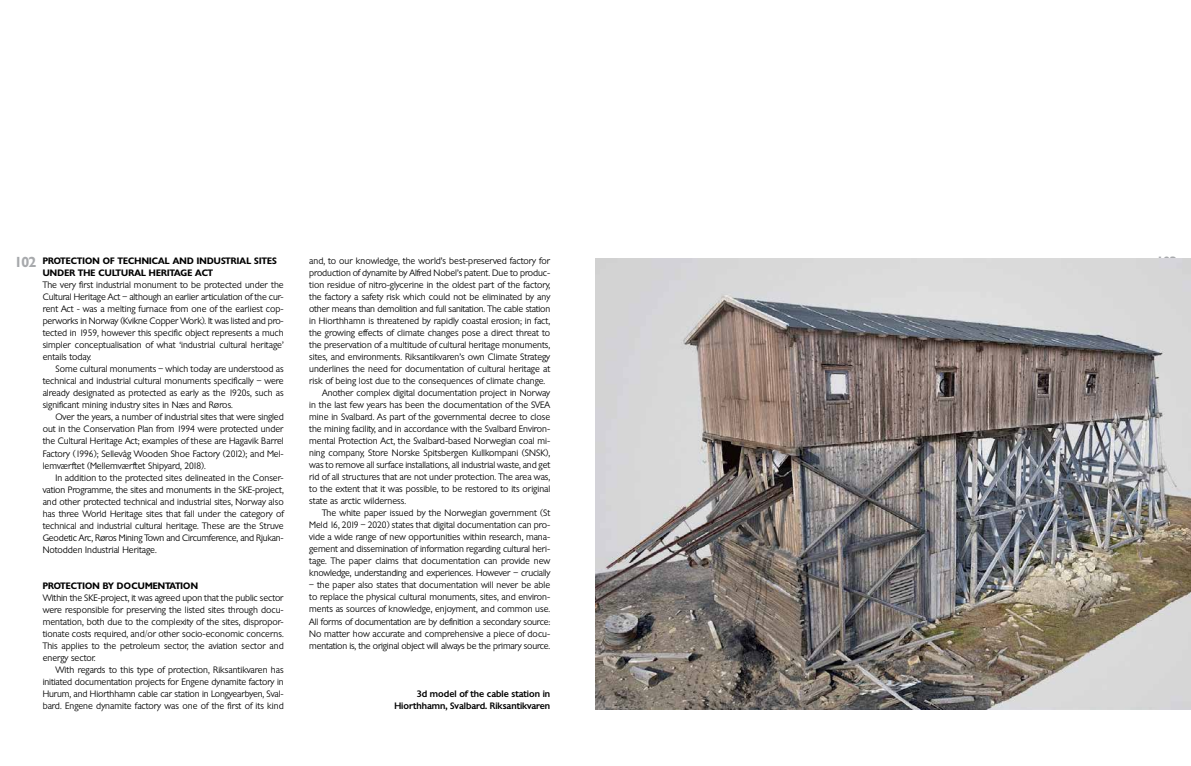
<style>
.page{position:relative;width:1191px;height:766px;background:#fff}
.page>*{position:absolute;margin:0;border:0;box-sizing:border-box;transform-origin:0 0}
.t1{font:600 13px "Chantilly";color:#a7a9ac}
.t2{font:300 9px/12px "Chantilly";color:#000;text-align:justify}
.t3{font:300 9px "Chantilly";letter-spacing:-.02em;color:#000}
.t4{font:600 9px/12px "Chantilly";letter-spacing:.025em;color:#000}
.t5{font:500 9px/12px "Chantilly";color:#000;text-align:right}
.s1{font-size:14px;color:#a7a9ac}
</style>
<div class="page">
<img style="left:595px;top:258px;width:596px;height:451px">
<p class="t4" style="left:43px;top:255px;width:236px;text-indent:-28px"><span class="s1">102</span> PROTECTION OF TECHNICAL AND INDUSTRIAL SITES<br>UNDER THE CULTURAL HERITAGE ACT</p>
<p class="t2" style="left:43px;top:279px;width:242px">The very first industrial monument to be protected under the Cultural Heritage Act – although an earlier articulation of the cur&shy;rent Act - was a melting furnace from one of the earliest cop&shy;perworks in Norway (Kvikne Copper Work). It was listed and pro&shy;tected in 1959, however this specific object represents a much simpler conceptualisation of what ‘industrial cultural heritage’ entails today.</p>
<p class="t2" style="left:43px;top:363px;width:242px;text-indent:13px">Some cultural monuments – which today are understood as technical and industrial cultural monuments specifically – were already designated as protected as early as the 1920s, such as significant mining industry sites in Næs and Røros.</p>
<p class="t2" style="left:43px;top:411px;width:242px;text-indent:13px">Over the years, a number of industrial sites that were singled out in the Conservation Plan from 1994 were protected under the Cultural Heritage Act; examples of these are Hagavik Barrel Factory (1996); Sellevåg Wooden Shoe Factory (2012); and Mel&shy;lemværftet (Mellemværftet Shipyard, 2018).</p>
<p class="t2" style="left:43px;top:471px;width:242px;text-indent:13px">In addition to the protected sites delineated in the Conser&shy;vation Programme, the sites and monuments in the SKE-project, and other protected technical and industrial sites, Norway also has three World Heritage sites that fall under the category of technical and industrial cultural heritage. These are the Struve Geodetic Arc, Røros Mining Town and Circumference, and Rjukan-Notodden Industrial Heritage.</p>
<p class="t4" style="left:43px;top:579px;width:157px">PROTECTION BY DOCUMENTATION</p>
<p class="t2" style="left:43px;top:591px;width:242px">Within the SKE-project, it was agreed upon that the public sector were responsible for preserving the listed sites through docu&shy;mentation, both due to the complexity of the sites, dispropor&shy;tionate costs required, and/or other socio-economic concerns.<br>This applies to the petroleum sector, the aviation sector and energy sector.</p>
<p class="t2" style="left:43px;top:663px;width:242px;text-indent:13px">With regards to this type of protection, Riksantikvaren has initiated documentation projects for Engene dynamite factory in Hurum, and Hiorthhamn cable car station in Longyearbyen, Sval&shy;bard. Engene dynamite factory was one of the first of its kind</p>
<p class="t2" style="left:309px;top:255px;width:242px">and, to our knowledge, the world’s best-preserved factory for</p>
<p class="t2" style="left:309px;top:267px;width:242px">production of dynamite by Alfred Nobel’s patent. Due to produc-</p>
<p class="t2" style="left:309px;top:279px;width:242px">tion residue of nitro-glycerine in the oldest part of the factory,</p>
<p class="t2" style="left:309px;top:291px;width:242px">the factory a safety risk which could not be eliminated by any</p>
<p class="t3" style="left:309px;top:303px;width:242px">other means than demolition and full sanitation. The cable station</p>
<p class="t2" style="left:309px;top:315px;width:242px">in Hiorthhamn is threatened by rapidly coastal erosion; in fact,</p>
<p class="t2" style="left:309px;top:327px;width:242px">the growing effects of climate changes pose a direct threat to</p>
<p class="t2" style="left:309px;top:339px;width:242px">the preservation of a multitude of cultural heritage monuments,</p>
<p class="t2" style="left:309px;top:351px;width:242px">sites, and environments. Riksantikvaren’s own Climate Strategy</p>
<p class="t2" style="left:309px;top:363px;width:242px">underlines the need for documentation of cultural heritage at</p>
<p class="t2" style="left:309px;top:375px;width:238px">risk of being lost due to the consequences of climate change.</p>
<p class="t2" style="left:322px;top:387px;width:230px">Another complex digital documentation project in Norway</p>
<p class="t2" style="left:309px;top:399px;width:242px">in the last few years has been the documentation of the SVEA</p>
<p class="t2" style="left:309px;top:411px;width:242px">mine in Svalbard. As part of the governmental decree to close</p>
<p class="t2" style="left:309px;top:423px;width:242px">the mining facility, and in accordance with the Svalbard Environ-</p>
<p class="t2" style="left:309px;top:435px;width:242px">mental Protection Act, the Svalbard-based Norwegian coal mi-</p>
<p class="t2" style="left:309px;top:447px;width:242px">ning company, Store Norske Spitsbergen Kullkompani (SNSK),</p>
<p class="t2" style="left:309px;top:459px;width:242px">was to remove all surface installations, all industrial waste, and get</p>
<p class="t2" style="left:309px;top:471px;width:242px">rid of all structures that are not under protection. The area was,</p>
<p class="t2" style="left:309px;top:483px;width:242px">to the extent that it was possible, to be restored to its original</p>
<p class="t2" style="left:309px;top:495px;width:98px">state as arctic wilderness.</p>
<p class="t2" style="left:322px;top:507px;width:230px">The white paper issued by the Norwegian government (St</p>
<p class="t2" style="left:309px;top:519px;width:242px">Meld 16, 2019 – 2020) states that digital documentation can pro-</p>
<p class="t2" style="left:309px;top:531px;width:242px">vide a wide range of new opportunities within research, mana-</p>
<p class="t2" style="left:309px;top:543px;width:242px">gement and dissemination of information regarding cultural heri-</p>
<p class="t2" style="left:309px;top:555px;width:242px">tage. The paper claims that documentation can provide new</p>
<p class="t3" style="left:309px;top:567px;width:242px">knowledge, understanding and experiences. However – crucially</p>
<p class="t2" style="left:309px;top:579px;width:242px">– the paper also states that documentation will never be able to replace the physical cultural monuments, sites, and environ&shy;ments as sources of knowledge, enjoyment, and common use.<br>All forms of documentation are by definition a secondary source:<br>No matter how accurate and comprehensive a piece of docu&shy;mentation is, the original object will always be the primary source.</p>
<p class="t5" style="left:394px;top:687px;width:157px">3d model of the cable station in<br>Hiorthhamn, Svalbard. Riksantikvaren</p>
<h1 class="t1" style="left:1156px;top:252px;width:22px">103</h1>
</div>
